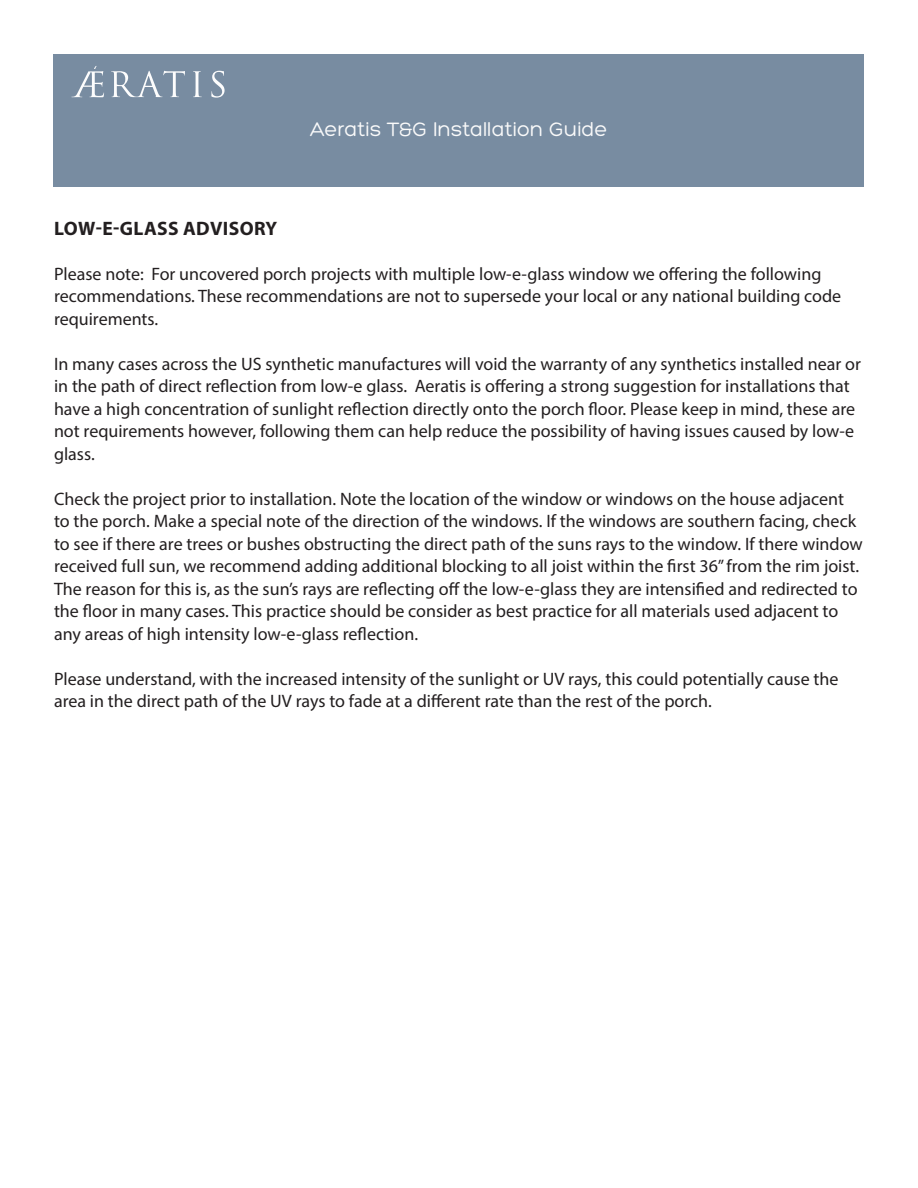
<style>
.page{position:relative;width:918px;height:1188px;background:#fff}
.page>*{position:absolute;margin:0;border:0;box-sizing:border-box;transform-origin:0 0}
.t1{font:21px "Hero";color:#fafafa}
.Content_Header{font:700 19.5px "Myriad Pro";letter-spacing:.02em;color:#231f20}
.Body{font:18px/22.5px "Myriad Pro";color:#231f20}
</style>
<div class="page">
<div style="left:53px;top:54px;width:811px;height:132px;background:#788ca1"></div>
<svg style="left:211px;top:71px;width:14px;height:27px"></svg>
<svg style="left:193px;top:71px;width:9px;height:26px"></svg>
<svg style="left:111px;top:71px;width:74px;height:26px"></svg>
<svg style="left:71px;top:66px;width:33px;height:31px"></svg>
<p class="t1" style="left:310px;top:118px;width:299px">Aeratis T&amp;G Installation Guide</p>
<p class="Content_Header" style="left:54px;top:216px;width:225px">LOW-E-GLASS ADVISORY</p>
<p class="Body" style="left:54px;top:262px;width:789px">Please note: For uncovered porch projects with multiple low-e-glass window we offering the following recommendations. These recommendations are not to supersede your local or any national building code requirements.</p>
<p class="Body" style="left:54px;top:352px;width:808px">In many cases across the US synthetic manufactures will void the warranty of any synthetics installed near or in the path of direct reflection from low-e glass. Aeratis is offering a strong suggestion for installations that have a high concentration of sunlight reflection directly onto the porch floor. Please keep in mind, these are not requirements however, following them can help reduce the possibility of having issues caused by low-e glass.</p>
<p class="Body" style="left:54px;top:487px;width:810px">Check the project prior to installation. Note the location of the window or windows on the house adjacent to the porch. Make a special note of the direction of the windows. If the windows are southern facing, check to see if there are trees or bushes obstructing the direct path of the suns rays to the window. If there window received full sun, we recommend adding additional blocking to all joist within the first 36” from the rim joist.<br>The reason for this is, as the sun’s rays are reflecting off the low-e-glass they are intensified and redirected to the floor in many cases. This practice should be consider as best practice for all materials used adjacent to any areas of high intensity low-e-glass reflection.</p>
<p class="Body" style="left:54px;top:667px;width:786px">Please understand, with the increased intensity of the sunlight or UV rays, this could potentially cause the area in the direct path of the UV rays to fade at a different rate than the rest of the porch.</p>
</div>
